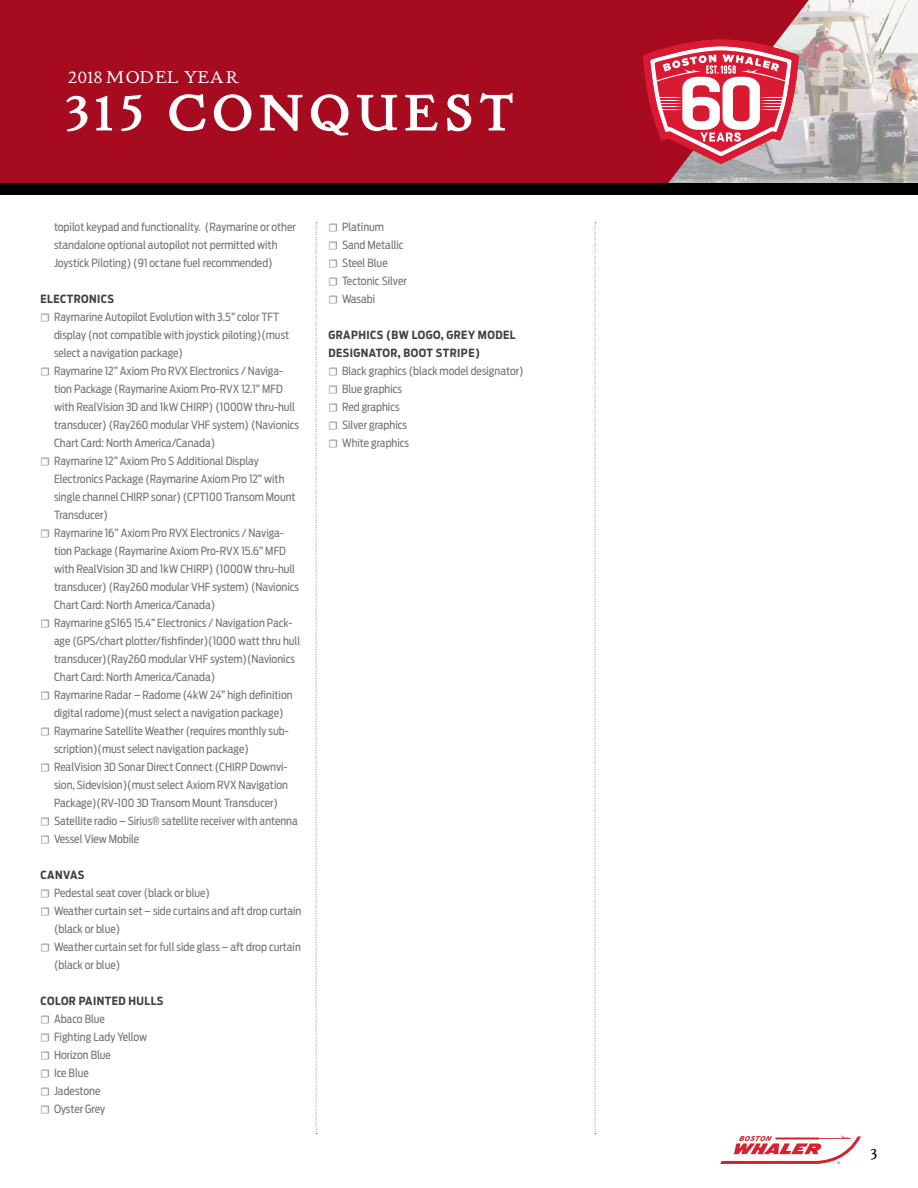
<style>
.page{position:relative;width:918px;height:1188px;background:#fff}
.page>*{position:absolute;margin:0;border:0;box-sizing:border-box;transform-origin:0 0}
.t1{font:700 54px "Stickley Text Pro Next";color:#fff}
.t2{font:18px "Stickley Text Pro Next";letter-spacing:.02em;color:#fff}
.t3{font:18px "Stickley Text Pro Next";color:#000}
.t4{font:11.25px/18px "Antenna Cond";color:#73767a}
.t5{font:700 11.25px "Antenna Cond";color:#414042}
.s1{font-family:"Minion Pro"}
.s2{font-weight:700;color:#414042}
</style>
<div class="page">
<img style="left:819px;top:0;width:99px;height:183px">
<svg style="left:720px;top:1135px;width:141px;height:29px"></svg>
<div style="left:0;top:0;width:819px;height:183px;background:#a70b20"></div>
<svg style="left:643px;top:40px;width:156px;height:124px"></svg>
<div style="left:0;top:183px;width:918px;height:12px;background:#000"></div>
<svg style="left:595px;top:222px;width:1px;height:912px"></svg>
<svg style="left:316px;top:222px;width:1px;height:912px"></svg>
<h2 class="t2" style="left:68px;top:65px;width:173px">2018 MODEL YEAR</h2>
<h1 class="t1" style="left:65px;top:82px;width:192px">315 CONQUEST</h1>
<p class="t4" style="left:54px;top:218px;width:243px">topilot keypad and functionality. (Raymarine or other standalone optional autopilot not permitted with<br>Joystick Piloting) (91 octane fuel recommended)</p>
<p class="t5" style="left:40px;top:293px;width:8px">ELECTRONICS</p>
<p class="t4" style="left:40px;top:308px;width:240px"><span class="s1">☐</span> Raymarine Autopilot Evolution with 3.5” color TFT</p>
<p class="t4" style="left:54px;top:326px;width:237px">display (not compatible with joystick piloting)(must</p>
<p class="t4" style="left:54px;top:344px;width:131px">select a navigation package)</p>
<p class="t4" style="left:40px;top:362px;width:244px"><span class="s1">☐</span> Raymarine 12” Axiom Pro RVX Electronics / Naviga-</p>
<p class="t4" style="left:54px;top:380px;width:230px">tion Package (Raymarine Axiom Pro-RVX 12.1” MFD</p>
<p class="t4" style="left:54px;top:398px;width:243px">with RealVision 3D and 1kW CHIRP) (1000W thru-hull</p>
<p class="t4" style="left:54px;top:416px;width:247px">transducer) (Ray260 modular VHF system) (Navionics</p>
<p class="t4" style="left:54px;top:434px;width:163px">Chart Card: North America/Canada)</p>
<p class="t4" style="left:40px;top:452px;width:220px"><span class="s1">☐</span> Raymarine 12” Axiom Pro S Additional Display</p>
<p class="t4" style="left:54px;top:470px;width:232px">Electronics Package (Raymarine Axiom Pro 12” with</p>
<p class="t4" style="left:54px;top:488px;width:243px">single channel CHIRP sonar) (CPT100 Transom Mount</p>
<p class="t4" style="left:54px;top:506px;width:55px">Transducer)</p>
<p class="t4" style="left:40px;top:524px;width:245px"><span class="s1">☐</span> Raymarine 16” Axiom Pro RVX Electronics / Naviga-</p>
<p class="t4" style="left:54px;top:542px;width:234px">tion Package (Raymarine Axiom Pro-RVX 15.6” MFD</p>
<p class="t4" style="left:54px;top:560px;width:243px">with RealVision 3D and 1kW CHIRP) (1000W thru-hull</p>
<p class="t4" style="left:54px;top:578px;width:247px">transducer) (Ray260 modular VHF system) (Navionics</p>
<p class="t4" style="left:54px;top:596px;width:163px">Chart Card: North America/Canada)</p>
<p class="t4" style="left:40px;top:614px;width:253px"><span class="s1">☐</span> Raymarine gS165 15.4” Electronics / Navigation Pack-</p>
<p class="t4" style="left:54px;top:632px;width:248px">age (GPS/chart plotter/fishfinder)(1000 watt thru hull</p>
<p class="t4" style="left:54px;top:650px;width:242px">transducer)(Ray260 modular VHF system)(Navionics</p>
<p class="t4" style="left:54px;top:668px;width:163px">Chart Card: North America/Canada)</p>
<p class="t4" style="left:40px;top:686px;width:254px"><span class="s1">☐</span> Raymarine Radar – Radome (4kW 24” high definition</p>
<p class="t4" style="left:54px;top:704px;width:231px">digital radome)(must select a navigation package)</p>
<p class="t4" style="left:40px;top:722px;width:250px"><span class="s1">☐</span> Raymarine Satellite Weather (requires monthly sub-</p>
<p class="t4" style="left:54px;top:740px;width:196px">scription)(must select navigation package)</p>
<p class="t4" style="left:40px;top:758px;width:249px"><span class="s1">☐</span> RealVision 3D Sonar Direct Connect (CHIRP Downvi-</p>
<p class="t4" style="left:54px;top:776px;width:236px">sion, Sidevision)(must select Axiom RVX Navigation</p>
<p class="t4" style="left:54px;top:794px;width:226px">Package)(RV-100 3D Transom Mount Transducer)</p>
<p class="t4" style="left:40px;top:812px;width:259px"><span class="s1">☐</span> Satellite radio – Sirius® satellite receiver with antenna</p>
<p class="t4" style="left:40px;top:830px;width:100px"><span class="s1">☐</span> Vessel View Mobile</p>
<p class="t5" style="left:40px;top:869px;width:9px">CAN</p>
<p class="t5" style="left:63px;top:869px;width:15px">VAS</p>
<p class="t4" style="left:40px;top:884px;width:171px"><span class="s1">☐</span> Pedestal seat cover (black or blue)</p>
<p class="t4" style="left:40px;top:902px;width:263px"><span class="s1">☐</span> Weather curtain set – side curtains and aft drop curtain</p>
<p class="t4" style="left:54px;top:920px;width:68px">(black or blue)</p>
<p class="t4" style="left:40px;top:938px;width:262px"><span class="s1">☐</span> Weather curtain set for full side glass – aft drop curtain</p>
<p class="t4" style="left:54px;top:956px;width:68px">(black or blue)</p>
<p class="t4" style="left:40px;top:992px;width:124px"><span class="s2">COLOR PAINTED HULLS </span><span class="s1">☐</span> Abaco Blue<br><span class="s1">☐</span> Fighting Lady Yellow<br><span class="s1">☐</span> Horizon Blue<br><span class="s1">☐</span> Ice Blue<br><span class="s1">☐</span> Jadestone<br><span class="s1">☐</span> Oyster Grey</p>
<p class="t4" style="left:328px;top:218px;width:80px"><span class="s1">☐</span> Platinum<br><span class="s1">☐</span> Sand Metallic <span class="s1">☐</span> Steel Blue<br><span class="s1">☐</span> Tectonic Silver <span class="s1">☐</span> Wasabi</p>
<p class="t4" style="left:328px;top:326px;width:197px"><span class="s2">GRAPHICS (BW LOGO, GREY MODEL<br>DESIGNATOR, BOOT STRIPE)<br></span><span class="s1">☐</span> Black graphics (black model designator) <span class="s1">☐</span> Blue graphics<br><span class="s1">☐</span> Red graphics<br><span class="s1">☐</span> Silver graphics<br><span class="s1">☐</span> White graphics</p>
<h2 class="t3" style="left:870px;top:1138px;width:9px">3</h2>
</div>
